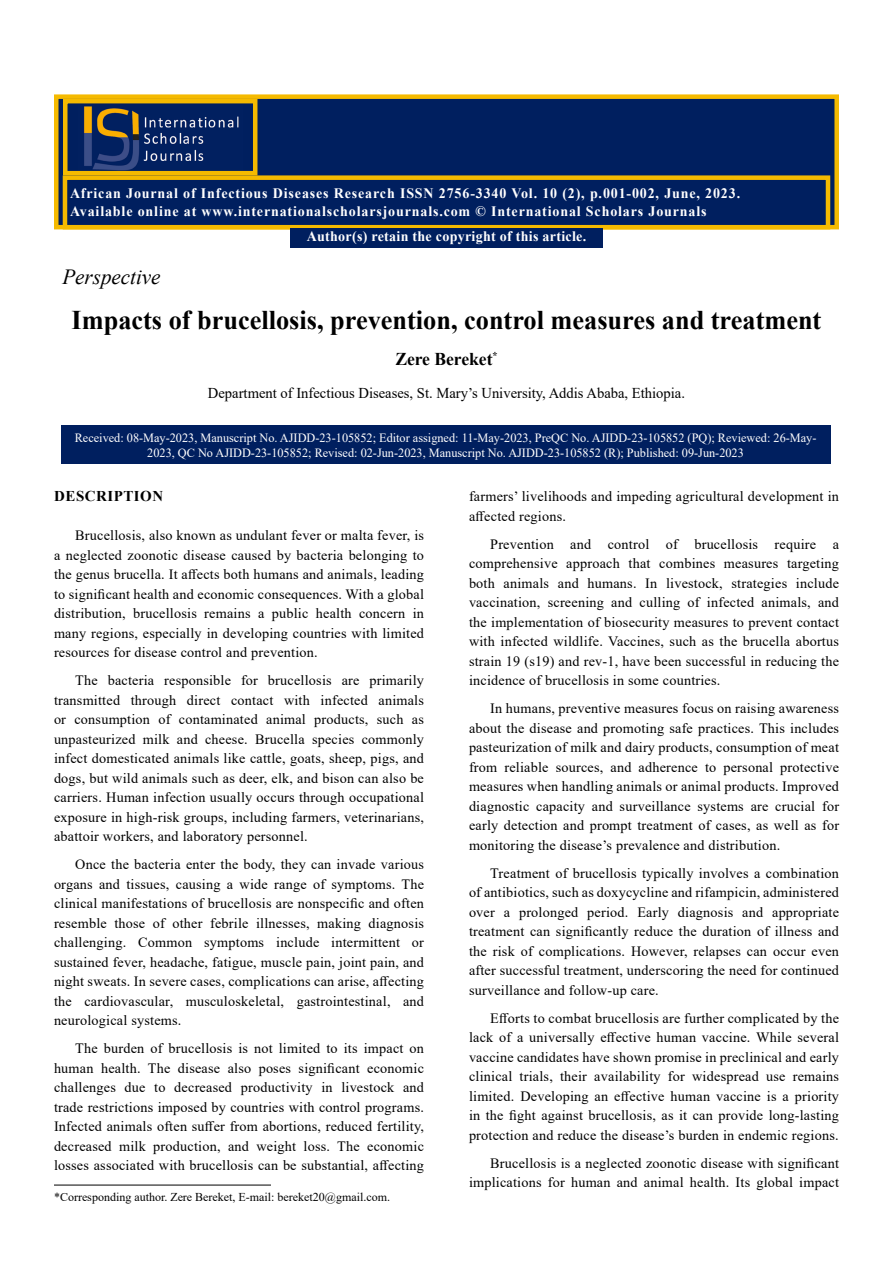
<style>
.page{position:relative;width:893px;height:1263px;background:#fff}
.page>*{position:absolute;margin:0;border:0;box-sizing:border-box;transform-origin:0 0}
.t1{font:700 27px "Times New Roman";color:#000}
.t2{font:italic 21.6px "Times New Roman";color:#000}
.t3{font:700 18px "Times New Roman";color:#000}
.t4{font:15px "Times New Roman";color:#000}
.Hedding{font:700 15px "Times New Roman";letter-spacing:.035em;color:#000}
.t5{font:700 14.4px/17.2px "Times New Roman";letter-spacing:.06em;color:#fff}
.t6{font:700 14.4px "Times New Roman";letter-spacing:.02em;color:#fff}
.t7{font:14.25px/19.5px "Times New Roman";letter-spacing:.015em;color:#000;text-align:justify}
.t8{font:12.6px/15.1px "Times New Roman";color:#fff;text-align:center}
.t9{font:12px "Times New Roman";color:#000}
</style>
<div class="page">
<div style="left:54px;top:94px;width:785px;height:135px;background:#001f5f;border:4px solid #f5ba00"></div>
<div style="left:63px;top:175px;width:767px;height:54px;background:#001f5f;border:4px solid #f5ba00"></div>
<img style="left:84px;top:106px;width:155px;height:64px">
<div style="left:63px;top:99px;width:194px;height:76px;border:4px solid #f5ba00"></div>
<div style="left:290px;top:228px;width:313px;height:20px;background:#001f5f"></div>
<div style="left:61px;top:425px;width:769px;height:39px;background:#001f5f"></div>
<hr style="left:54px;top:1185px;width:217px;height:1px;background:#000">
<p class="t5" style="left:70px;top:184px;width:672px">African Journal of Infectious Diseases Research ISSN 2756-3340 Vol. 10 (2), p.001-002, June, 2023.<br>Available online at www.internationalscholarsjournals.com © International Scholars Journals</p>
<p class="t6" style="left:307px;top:225px;width:281px">Author(s) retain the copyright of this article.</p>
<p class="t2" style="left:62px;top:261px;width:100px">Perspective</p>
<p class="t1" style="left:72px;top:300px;width:751px">Impacts of brucellosis, prevention, control measures and treatment</p>
<p class="t3" style="left:395px;top:346px;width:104px">Zere Bereket<sup>*</sup></p>
<p class="t4" style="left:208px;top:383px;width:479px">Department of Infectious Diseases, St. Mary’s University, Addis Ababa, Ethiopia.</p>
<p class="t8" style="left:75px;top:429px;width:743px">Received: 08-May-2023, Manuscript No. AJIDD-23-105852; Editor assigned: 11-May-2023, PreQC No. AJIDD-23-105852 (PQ); Reviewed: 26-May-<br>2023, QC No AJIDD-23-105852; Revised: 02-Jun-2023, Manuscript No. AJIDD-23-105852 (R); Published: 09-Jun-2023</p>
<p class="Hedding" style="left:54px;top:486px;width:110px">DESCRIPTION</p>
<p class="t7" style="left:54px;top:525px;width:372px;text-indent:21px">Brucellosis, also known as undulant fever or malta fever, is a neglected zoonotic disease caused by bacteria belonging to the genus brucella. It affects both humans and animals, leading to significant health and economic consequences. With a global distribution, brucellosis remains a public health concern in many regions, especially in developing countries with limited resources for disease control and prevention.</p>
<p class="t7" style="left:54px;top:670px;width:372px;text-indent:21px">The bacteria responsible for brucellosis are primarily transmitted through direct contact with infected animals or consumption of contaminated animal products, such as unpasteurized milk and cheese. Brucella species commonly infect domesticated animals like cattle, goats, sheep, pigs, and dogs, but wild animals such as deer, elk, and bison can also be carriers. Human infection usually occurs through occupational exposure in high-risk groups, including farmers, veterinarians, abattoir workers, and laboratory personnel.</p>
<p class="t7" style="left:54px;top:854px;width:372px;text-indent:21px">Once the bacteria enter the body, they can invade various organs and tissues, causing a wide range of symptoms. The clinical manifestations of brucellosis are nonspecific and often resemble those of other febrile illnesses, making diagnosis challenging. Common symptoms include intermittent or sustained fever, headache, fatigue, muscle pain, joint pain, and night sweats. In severe cases, complications can arise, affecting the cardiovascular, musculoskeletal, gastrointestinal, and neurological systems.</p>
<p class="t7" style="left:54px;top:1038px;width:372px;text-indent:21px">The burden of brucellosis is not limited to its impact on human health. The disease also poses significant economic challenges due to decreased productivity in livestock and trade restrictions imposed by countries with control programs.<br>Infected animals often suffer from abortions, reduced fertility, decreased milk production, and weight loss. The economic losses associated with brucellosis can be substantial, affecting</p>
<p class="t7" style="left:469px;top:486px;width:372px">farmers’ livelihoods and impeding agricultural development in affected regions.</p>
<p class="t7" style="left:469px;top:534px;width:372px;text-indent:21px">Prevention and control of brucellosis require a comprehensive approach that combines measures targeting both animals and humans. In livestock, strategies include vaccination, screening and culling of infected animals, and the implementation of biosecurity measures to prevent contact with infected wildlife. Vaccines, such as the brucella abortus strain 19 (s19) and rev-1, have been successful in reducing the incidence of brucellosis in some countries.</p>
<p class="t7" style="left:469px;top:698px;width:372px;text-indent:21px">In humans, preventive measures focus on raising awareness about the disease and promoting safe practices. This includes pasteurization of milk and dairy products, consumption of meat from reliable sources, and adherence to personal protective measures when handling animals or animal products. Improved diagnostic capacity and surveillance systems are crucial for early detection and prompt treatment of cases, as well as for monitoring the disease’s prevalence and distribution.</p>
<p class="t7" style="left:469px;top:863px;width:372px;text-indent:21px">Treatment of brucellosis typically involves a combination of antibiotics, such as doxycycline and rifampicin, administered over a prolonged period. Early diagnosis and appropriate treatment can significantly reduce the duration of illness and the risk of complications. However, relapses can occur even after successful treatment, underscoring the need for continued surveillance and follow-up care.</p>
<p class="t7" style="left:469px;top:1008px;width:372px;text-indent:21px">Efforts to combat brucellosis are further complicated by the lack of a universally effective human vaccine. While several vaccine candidates have shown promise in preclinical and early clinical trials, their availability for widespread use remains limited. Developing an effective human vaccine is a priority in the fight against brucellosis, as it can provide long-lasting protection and reduce the disease’s burden in endemic regions.</p>
<p class="t7" style="left:469px;top:1153px;width:372px;text-align:right">Brucellosis is a neglected zoonotic disease with significant implications for human and animal health. Its global impact</p>
<p class="t9" style="left:54px;top:1188px;width:337px">*Corresponding author. Zere Bereket, E-mail: bereket20@gmail.com.</p>
</div>
